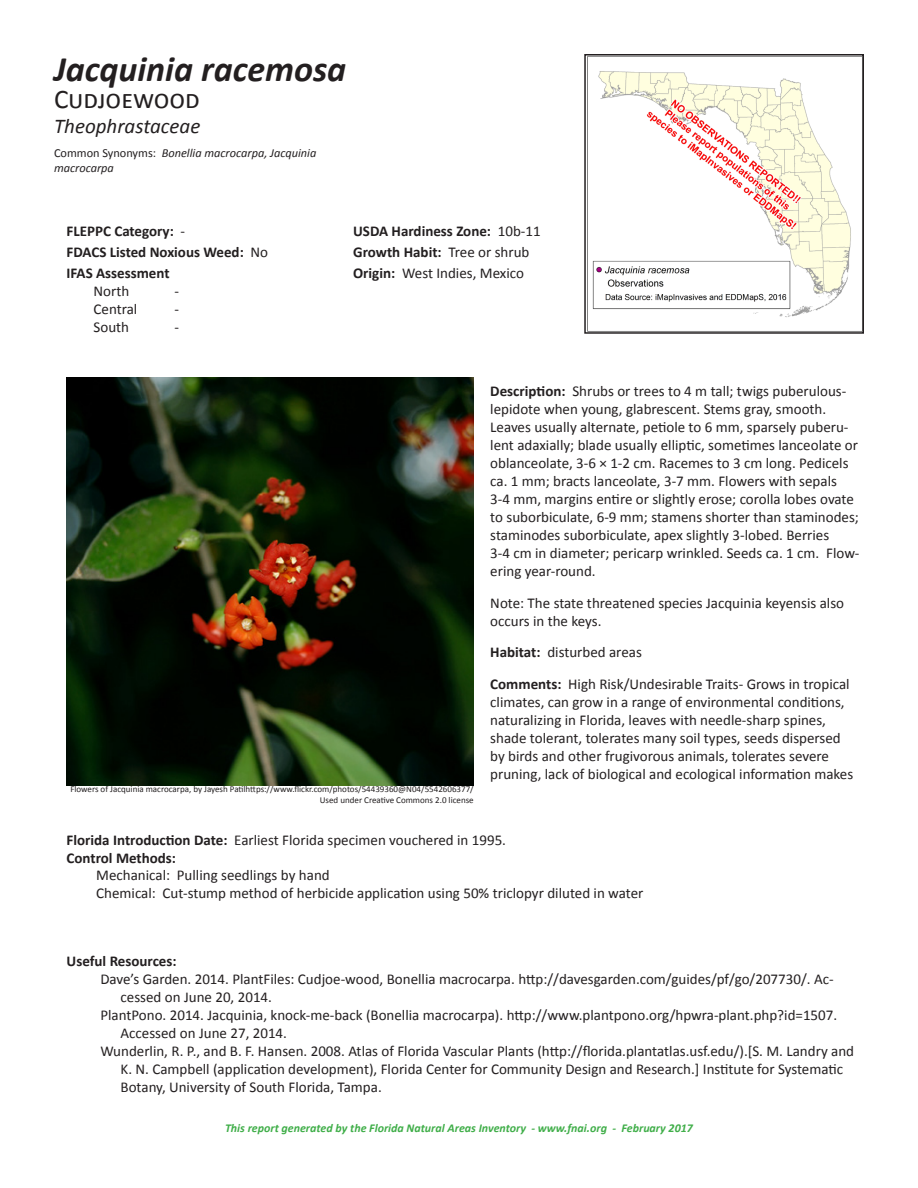
<style>
.page{position:relative;width:918px;height:1188px;background:#fff}
.page>*{position:absolute;margin:0;border:0;box-sizing:border-box;transform-origin:0 0}
.t1{font:italic 700 36px "Calibri";color:#231f20}
.t2{font:27px "Calibri";color:#231f20}
.t3{font:italic 21px "Calibri";color:#231f20}
.t4{font:15px/18px "Calibri";color:#231f20}
.t5{font:700 15px "Calibri";color:#231f20}
.t6{font:italic 12.3px/14.7px "Calibri";color:#231f20}
.t7{font:italic 700 12px "Calibri";color:#40ae49}
.t8{font:9px/10.8px "Calibri";color:#231f20;text-align:right}
.s1{font-style:normal}
.s2{font-weight:400}
.s3{font-weight:700}
</style>
<div class="page">
<img style="left:587px;top:57px;width:264px;height:274px">
<div style="left:584px;top:54px;width:280px;height:280px;border:2px solid #231f20"></div>
<img style="left:67px;top:378px;width:407px;height:407px">
<p class="t1" style="left:54px;top:46px;width:294px">Jacquinia racemosa</p>
<p class="t2" style="left:54px;top:82px;width:148px">Cudjoewood</p>
<p class="t3" style="left:54px;top:112px;width:148px">Theophrastaceae</p>
<p class="t6" style="left:54px;top:145px;width:264px"><span class="s1">Common Synonyms:</span> Bonellia macrocarpa, Jacquinia macrocarpa</p>
<p class="t5" style="left:67px;top:222px;width:120px">FLEPPC Category: <span class="s2">-</span></p>
<p class="t5" style="left:67px;top:243px;width:203px">FDACS Listed Noxious Weed: <span class="s2">No</span></p>
<p class="t5" style="left:67px;top:264px;width:105px">IFAS Assessment</p>
<p class="t4" style="left:94px;top:282px;width:37px">North</p>
<p class="t4" style="left:175px;top:282px;width:6px">-</p>
<p class="t4" style="left:94px;top:300px;width:45px">Central</p>
<p class="t4" style="left:175px;top:300px;width:6px">-</p>
<p class="t4" style="left:94px;top:318px;width:37px">South</p>
<p class="t4" style="left:175px;top:318px;width:6px">-</p>
<p class="t5" style="left:353px;top:222px;width:189px">USDA Hardiness Zone: <span class="s2">10b-11</span></p>
<p class="t5" style="left:353px;top:243px;width:178px">Growth Habit: <span class="s2">Tree or shrub</span></p>
<p class="t4" style="left:353px;top:264px;width:172px"><span class="s3">Origin:</span> West Indies, Mexico</p>
<p class="t4" style="left:490px;top:383px;width:371px"><span class="s3">Description:</span> Shrubs or trees to 4 m tall; twigs puberulous&shy;lepidote when young, glabrescent. Stems gray, smooth.<br>Leaves usually alternate, petiole to 6 mm, sparsely puberu&shy;lent adaxially; blade usually elliptic, sometimes lanceolate or oblanceolate, 3-6 × 1-2 cm. Racemes to 3 cm long. Pedicels ca. 1 mm; bracts lanceolate, 3-7 mm. Flowers with sepals 3-4 mm, margins entire or slightly erose; corolla lobes ovate to suborbiculate, 6-9 mm; stamens shorter than staminodes; staminodes suborbiculate, apex slightly 3-lobed. Berries<br>3-4 cm in diameter; pericarp wrinkled. Seeds ca. 1 cm. Flow&shy;ering year-round.</p>
<p class="t4" style="left:490px;top:594px;width:355px">Note: The state threatened species Jacquinia keyensis also occurs in the keys.</p>
<p class="t4" style="left:490px;top:644px;width:153px"><span class="s3">Habitat:</span> disturbed areas</p>
<p class="t4" style="left:490px;top:675px;width:365px"><span class="s3">Comments:</span> High Risk/Undesirable Traits- Grows in tropical climates, can grow in a range of environmental conditions, naturalizing in Florida, leaves with needle-sharp spines, shade tolerant, tolerates many soil types, seeds dispersed by birds and other frugivorous animals, tolerates severe pruning, lack of biological and ecological information makes</p>
<p class="t8" style="left:70px;top:784px;width:405px">Flowers of Jacquinia macrocarpa, by Jayesh Patilhttps://www.flickr.com/photos/54439360@N04/5542606377/<br>Used under Creative Commons 2.0 license</p>
<p class="t4" style="left:67px;top:832px;width:441px"><span class="s3">Florida Introduction Date:</span> Earliest Florida specimen vouchered in 1995.</p>
<p class="t5" style="left:67px;top:849px;width:111px">Control Methods:</p>
<p class="t4" style="left:96px;top:866px;width:549px">Mechanical: Pulling seedlings by hand<br>Chemical: Cut-stump method of herbicide application using 50% triclopyr diluted in water</p>
<p class="t5" style="left:67px;top:951px;width:112px">Useful Resources:</p>
<p class="t4" style="left:121px;top:970px;width:715px;text-indent:-20px">Dave’s Garden. 2014. PlantFiles: Cudjoe-wood, Bonellia macrocarpa. http://davesgarden.com/guides/pf/go/207730/. Ac&shy;cessed on June 20, 2014.</p>
<p class="t4" style="left:121px;top:1006px;width:718px;text-indent:-20px">PlantPono. 2014. Jacquinia, knock-me-back (Bonellia macrocarpa). http://www.plantpono.org/hpwra-plant.php?id=1507.<br>Accessed on June 27, 2014.</p>
<p class="t4" style="left:121px;top:1042px;width:735px;text-indent:-20px">Wunderlin, R. P., and B. F. Hansen. 2008. Atlas of Florida Vascular Plants (http://florida.plantatlas.usf.edu/).[S. M. Landry and<br>K. N. Campbell (application development), Florida Center for Community Design and Research.] Institute for Systematic<br>Botany, University of South Florida, Tampa.</p>
<p class="t7" style="left:225px;top:1120px;width:469px">This report generated by the Florida Natural Areas Inventory - www.fnai.org - February 2017</p>
</div>
